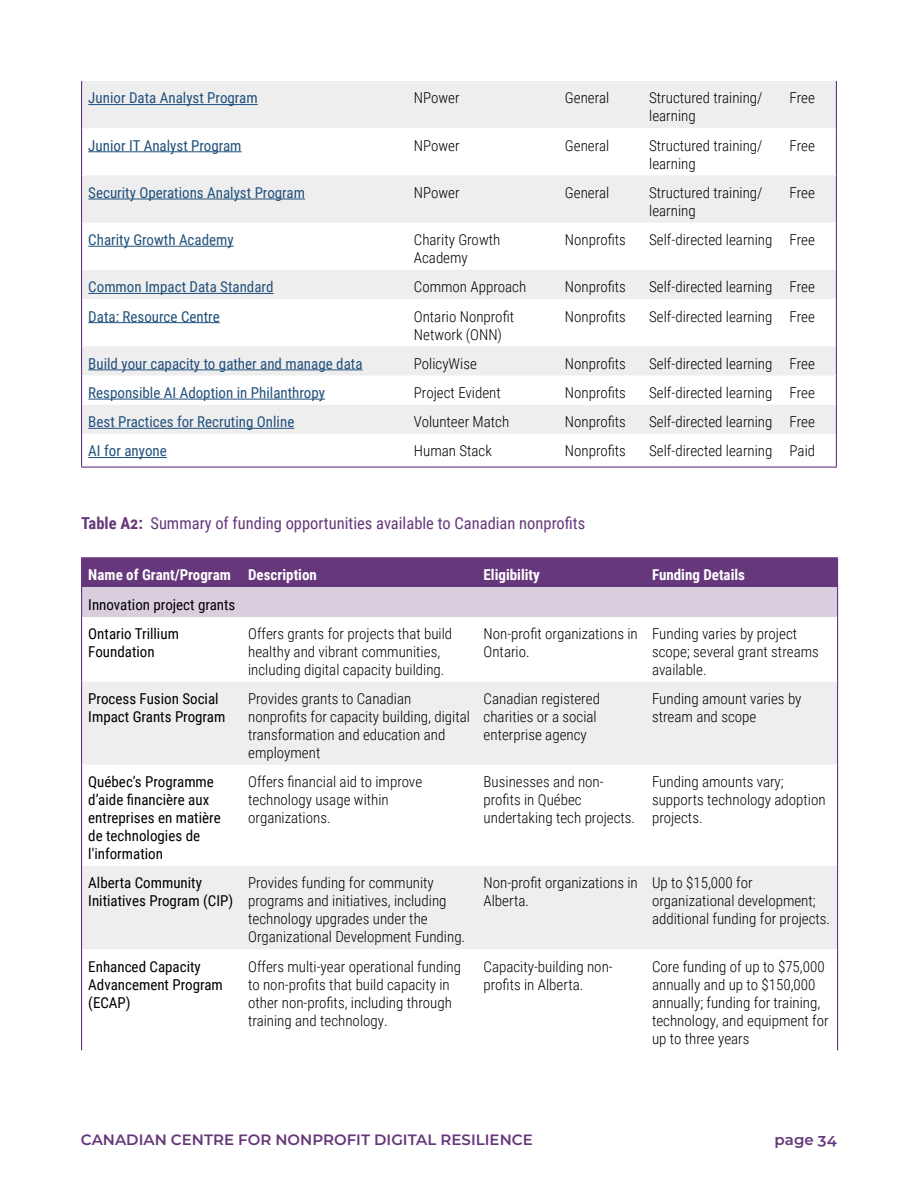
<style>
.page{position:relative;width:918px;height:1188px;background:#fff}
.page>*{position:absolute;margin:0;border:0;box-sizing:border-box;transform-origin:0 0}
.t1{font:16.5px "Roboto Condensed";color:#66377b}
.t2{font:300 15px/18px "Roboto Condensed";color:#000}
.t3{font:15px "Roboto Condensed";color:#21517c}
.t4{font:15px/18px "Roboto Condensed";color:#000}
.t5{font:700 15px "Roboto Condensed";color:#fff}
.t6{font:600 15px "Montserrat";color:#66377b}
.s1{font-weight:700}
</style>
<div class="page">
<svg style="left:82px;top:81px;width:754px;height:353px;fill:#efeeef"></svg>
<hr style="left:81px;top:81px;width:1px;height:47px;background:#66377b">
<hr style="left:836px;top:81px;width:1px;height:47px;background:#66377b">
<hr style="left:81px;top:128px;width:1px;height:47px;background:#66377b">
<hr style="left:836px;top:128px;width:1px;height:47px;background:#66377b">
<hr style="left:81px;top:175px;width:1px;height:48px;background:#66377b">
<hr style="left:836px;top:175px;width:1px;height:48px;background:#66377b">
<hr style="left:81px;top:223px;width:1px;height:47px;background:#66377b">
<hr style="left:836px;top:223px;width:1px;height:47px;background:#66377b">
<svg style="left:81px;top:270px;width:1px;height:29px"></svg>
<svg style="left:836px;top:270px;width:1px;height:29px"></svg>
<hr style="left:81px;top:299px;width:1px;height:47px;background:#66377b">
<hr style="left:836px;top:299px;width:1px;height:47px;background:#66377b">
<hr style="left:81px;top:346px;width:1px;height:30px;background:#66377b">
<hr style="left:836px;top:346px;width:1px;height:30px;background:#66377b">
<svg style="left:81px;top:376px;width:1px;height:58px"></svg>
<svg style="left:836px;top:376px;width:1px;height:58px"></svg>
<hr style="left:81px;top:434px;width:1px;height:33px;background:#66377b">
<hr style="left:836px;top:434px;width:1px;height:33px;background:#66377b">
<hr style="left:81px;top:467px;width:326px;height:1px;background:#66377b">
<hr style="left:407px;top:467px;width:151px;height:1px;background:#66377b">
<hr style="left:558px;top:467px;width:84px;height:1px;background:#66377b">
<hr style="left:642px;top:467px;width:141px;height:1px;background:#66377b">
<hr style="left:783px;top:467px;width:54px;height:1px;background:#66377b">
<hr style="left:88px;top:104px;width:170px;height:1px;background:#21517c">
<hr style="left:88px;top:151px;width:154px;height:1px;background:#21517c">
<hr style="left:88px;top:199px;width:217px;height:1px;background:#21517c">
<hr style="left:88px;top:246px;width:146px;height:1px;background:#21517c">
<hr style="left:88px;top:293px;width:186px;height:1px;background:#21517c">
<hr style="left:88px;top:322px;width:132px;height:1px;background:#21517c">
<hr style="left:88px;top:370px;width:275px;height:1px;background:#21517c">
<hr style="left:88px;top:399px;width:237px;height:1px;background:#21517c">
<hr style="left:88px;top:428px;width:206px;height:1px;background:#21517c">
<hr style="left:88px;top:457px;width:79px;height:1px;background:#21517c">
<svg style="left:82px;top:682px;width:755px;height:267px;fill:#efeeef"></svg>
<hr style="left:81px;top:557px;width:160px;height:1px;background:#66377b">
<hr style="left:241px;top:557px;width:236px;height:1px;background:#66377b">
<hr style="left:477px;top:557px;width:168px;height:1px;background:#66377b">
<hr style="left:645px;top:557px;width:193px;height:1px;background:#66377b">
<svg style="left:81px;top:558px;width:757px;height:58px;background:#9f81ac"></svg>
<hr style="left:81px;top:616px;width:1px;height:66px;background:#66377b">
<hr style="left:837px;top:616px;width:1px;height:66px;background:#66377b">
<hr style="left:81px;top:682px;width:1px;height:83px;background:#66377b">
<hr style="left:837px;top:682px;width:1px;height:83px;background:#66377b">
<hr style="left:81px;top:765px;width:1px;height:101px;background:#66377b">
<hr style="left:837px;top:765px;width:1px;height:101px;background:#66377b">
<hr style="left:81px;top:866px;width:1px;height:83px;background:#66377b">
<hr style="left:837px;top:866px;width:1px;height:83px;background:#66377b">
<hr style="left:81px;top:949px;width:1px;height:101px;background:#66377b">
<hr style="left:837px;top:949px;width:1px;height:101px;background:#66377b">
<p class="t3" style="left:88px;top:91px;width:171px">Junior Data Analyst Program</p>
<p class="t2" style="left:414px;top:89px;width:47px">NPower</p>
<p class="t2" style="left:565px;top:89px;width:46px">General</p>
<p class="t2" style="left:649px;top:90px;width:115px">Structured training/ learning</p>
<p class="t2" style="left:790px;top:89px;width:27px">Free</p>
<p class="t3" style="left:88px;top:139px;width:155px">Junior IT Analyst Program</p>
<p class="t2" style="left:414px;top:136px;width:47px">NPower</p>
<p class="t2" style="left:565px;top:136px;width:46px">General</p>
<p class="t2" style="left:649px;top:137px;width:115px">Structured training/ learning</p>
<p class="t2" style="left:790px;top:136px;width:27px">Free</p>
<p class="t3" style="left:88px;top:182px;width:218px">Security Operations Analyst Program</p>
<p class="t2" style="left:414px;top:183px;width:47px">NPower</p>
<p class="t2" style="left:565px;top:183px;width:46px">General</p>
<p class="t2" style="left:649px;top:184px;width:115px">Structured training/ learning</p>
<p class="t2" style="left:790px;top:183px;width:27px">Free</p>
<p class="t3" style="left:88px;top:229px;width:147px">Charity Growth Academy</p>
<p class="t2" style="left:414px;top:230px;width:88px">Charity Growth<br>Academy</p>
<p class="t2" style="left:565px;top:230px;width:63px">Nonprofits</p>
<p class="t2" style="left:649px;top:230px;width:167px">Self-directed learning Free</p>
<p class="t3" style="left:88px;top:276px;width:187px">Common Impact Data Standard</p>
<p class="t2" style="left:414px;top:277px;width:114px">Common Approach</p>
<p class="t2" style="left:565px;top:277px;width:63px">Nonprofits</p>
<p class="t2" style="left:649px;top:277px;width:167px">Self-directed learning Free</p>
<p class="t3" style="left:88px;top:306px;width:133px">Data: Resource Centre</p>
<p class="t2" style="left:414px;top:307px;width:102px">Ontario Nonprofit<br>Network (ONN)</p>
<p class="t2" style="left:565px;top:307px;width:63px">Nonprofits</p>
<p class="t2" style="left:649px;top:307px;width:167px">Self-directed learning Free</p>
<p class="t3" style="left:88px;top:353px;width:276px">Build your capacity to gather and manage data</p>
<p class="t2" style="left:414px;top:354px;width:65px">PolicyWise</p>
<p class="t2" style="left:565px;top:354px;width:63px">Nonprofits</p>
<p class="t2" style="left:649px;top:354px;width:167px">Self-directed learning Free</p>
<p class="t3" style="left:88px;top:382px;width:238px">Responsible AI Adoption in Philanthropy</p>
<p class="t2" style="left:414px;top:383px;width:88px">Project Evident</p>
<p class="t2" style="left:565px;top:383px;width:63px">Nonprofits</p>
<p class="t2" style="left:649px;top:383px;width:167px">Self-directed learning Free</p>
<p class="t3" style="left:88px;top:411px;width:208px">Best Practices for Recruting Online</p>
<p class="t2" style="left:414px;top:412px;width:97px">Volunteer Match</p>
<p class="t2" style="left:565px;top:412px;width:63px">Nonprofits</p>
<p class="t2" style="left:649px;top:412px;width:167px">Self-directed learning Free</p>
<p class="t3" style="left:88px;top:444px;width:80px">AI for anyone</p>
<p class="t2" style="left:414px;top:442px;width:80px">Human Stack</p>
<p class="t2" style="left:565px;top:442px;width:63px">Nonprofits</p>
<p class="t2" style="left:649px;top:442px;width:167px">Self-directed learning Paid</p>
<p class="t1" style="left:81px;top:511px;width:506px"><span class="s1">Table A2:</span> Summary of funding opportunities available to Canadian nonprofits</p>
<p class="t5" style="left:88px;top:564px;width:230px">Name of Grant/Program Description</p>
<p class="t5" style="left:484px;top:564px;width:58px">Eligibility</p>
<p class="t5" style="left:652px;top:564px;width:95px">Funding Details</p>
<p class="t4" style="left:88px;top:589px;width:149px;line-height:29.2px">Innovation project grants<br>Ontario Trillium</p>
<p class="t4" style="left:88px;top:642px;width:68px">Foundation</p>
<p class="t2" style="left:248px;top:625px;width:206px">Offers grants for projects that build healthy and vibrant communities, including digital capacity building.</p>
<p class="t2" style="left:484px;top:624px;width:156px">Non-profit organizations in<br>Ontario.</p>
<p class="t2" style="left:652px;top:625px;width:168px">Funding varies by project scope; several grant streams available.</p>
<p class="t4" style="left:88px;top:689px;width:139px">Process Fusion Social<br>Impact Grants Program</p>
<p class="t2" style="left:248px;top:689px;width:223px">Provides grants to Canadian nonprofits for capacity building, digital transformation and education and employment</p>
<p class="t2" style="left:484px;top:689px;width:118px">Canadian registered charities or a social enterprise agency</p>
<p class="t2" style="left:652px;top:690px;width:151px">Funding amount varies by stream and scope</p>
<p class="t4" style="left:88px;top:772px;width:134px">Québec’s Programme d’aide financière aux entreprises en matière de technologies de l'information</p>
<p class="t2" style="left:248px;top:772px;width:176px">Offers financial aid to improve technology usage within organizations.</p>
<p class="t2" style="left:484px;top:774px;width:153px">Businesses and non&shy;profits in Québec undertaking tech projects.</p>
<p class="t2" style="left:652px;top:772px;width:175px">Funding amounts vary; supports technology adoption projects.</p>
<p class="t4" style="left:88px;top:874px;width:146px">Alberta Community<br>Initiatives Program (CIP)</p>
<p class="t2" style="left:248px;top:874px;width:219px">Provides funding for community programs and initiatives, including technology upgrades under the Organizational Development Funding.</p>
<p class="t2" style="left:484px;top:874px;width:156px">Non-profit organizations in<br>Alberta.</p>
<p class="t2" style="left:652px;top:875px;width:180px">Up to $15,000 for organizational development; additional funding for projects.</p>
<p class="t4" style="left:88px;top:957px;width:136px">Enhanced Capacity<br>Advancement Program (ECAP)</p>
<p class="t2" style="left:248px;top:958px;width:215px">Offers multi-year operational funding to non-profits that build capacity in other non-profits, including through training and technology.</p>
<p class="t2" style="left:484px;top:957px;width:131px">Capacity-building non&shy;profits in Alberta.</p>
<p class="t2" style="left:652px;top:957px;width:178px">Core funding of up to $75,000 annually and up to $150,000 annually; funding for training, technology, and equipment for up to three years</p>
<p class="t6" style="left:81px;top:1131px;width:453px">CANADIAN CENTRE FOR NONPROFIT DIGITAL RESILIENCE</p>
<p class="t6" style="left:775px;top:1132px;width:64px">page 34</p>
</div>
